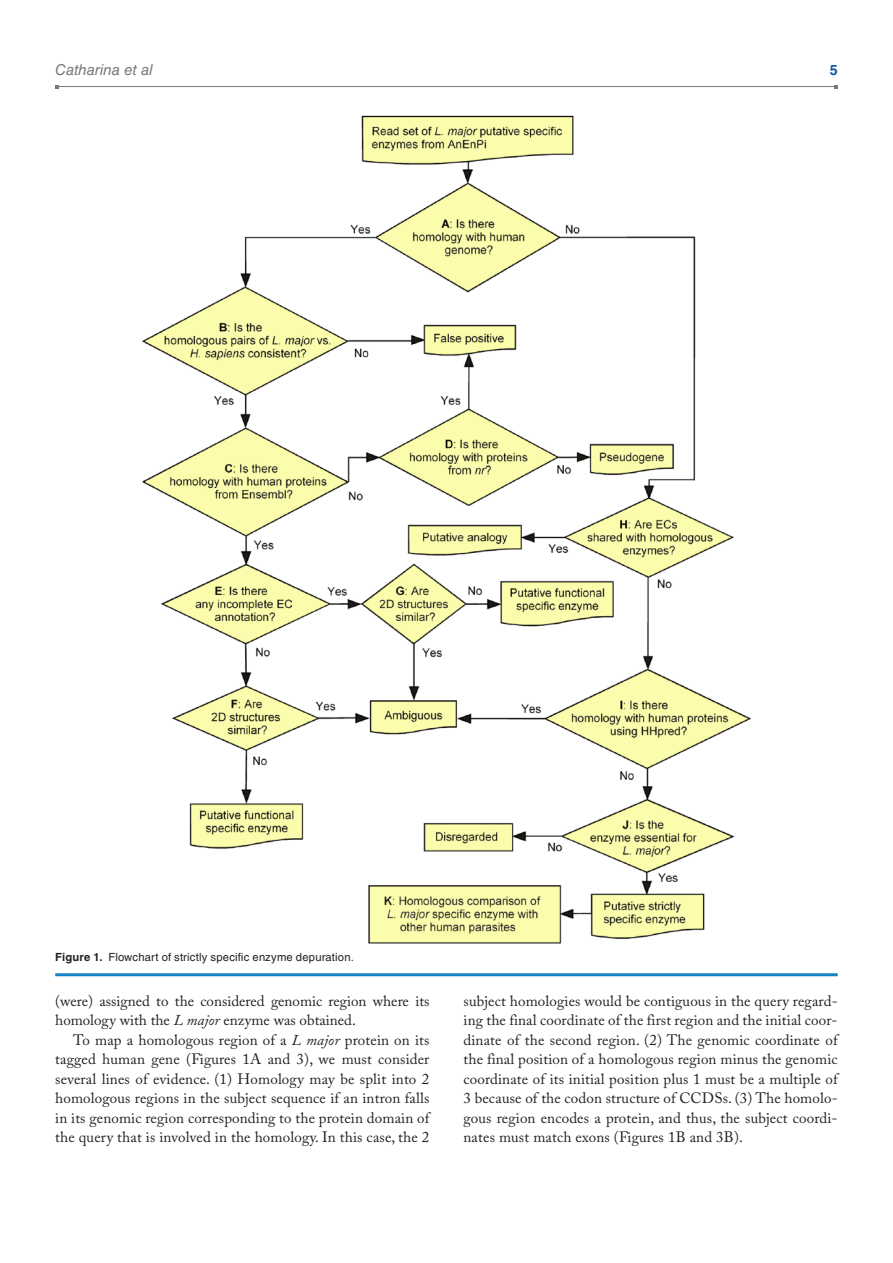
<style>
.page{position:relative;width:893px;height:1263px;background:#fff}
.page>*{position:absolute;margin:0;border:0;box-sizing:border-box;transform-origin:0 0}
.t1{font:15px/19.5px "Adobe Caslon Pro";letter-spacing:.01em;color:#231f20;text-align:justify}
.t2{font:italic 15px "Helvetica LT Std";color:#76787b}
.t3{font:700 14.25px "Helvetica LT Std";color:#1055a4}
.t4{font:11.25px "Helvetica LT Std";letter-spacing:.015em;color:#231f20}
.s1{font-weight:700}
.s2{font-style:italic}
</style>
<div class="page">
<hr style="left:57px;top:86px;width:779px;height:1px;background:#76787b">
<hr style="left:55px;top:973px;width:783px;height:3px;background:#1582c5">
<img style="left:142px;top:115px;width:609px;height:829px">
<p class="t2" style="left:55px;top:61px;width:99px">Catharina et al</p>
<p class="t3" style="left:830px;top:61px;width:9px">5</p>
<p class="t4" style="left:55px;top:950px;width:300px"><span class="s1">Figure 1.</span> Flowchart of strictly specific enzyme depuration.</p>
<p class="t1" style="left:55px;top:990px;width:376px">(were) assigned to the considered genomic region where its homology with the <span class="s2">L major</span> enzyme was obtained.</p>
<p class="t1" style="left:55px;top:1029px;width:376px;text-indent:18px">To map a homologous region of a <span class="s2">L major</span> protein on its tagged human gene (Figures 1A and 3), we must consider several lines of evidence. (1) Homology may be split into 2 homologous regions in the subject sequence if an intron falls in its genomic region corresponding to the protein domain of the query that is involved in the homology. In this case, the 2</p>
<p class="t1" style="left:463px;top:990px;width:376px">subject homologies would be contiguous in the query regard&shy;ing the final coordinate of the first region and the initial coor&shy;dinate of the second region. (2) The genomic coordinate of the final position of a homologous region minus the genomic coordinate of its initial position plus 1 must be a multiple of 3 because of the codon structure of CCDSs. (3) The homolo&shy;gous region encodes a protein, and thus, the subject coordi&shy;nates must match exons (Figures 1B and 3B).</p>
</div>
